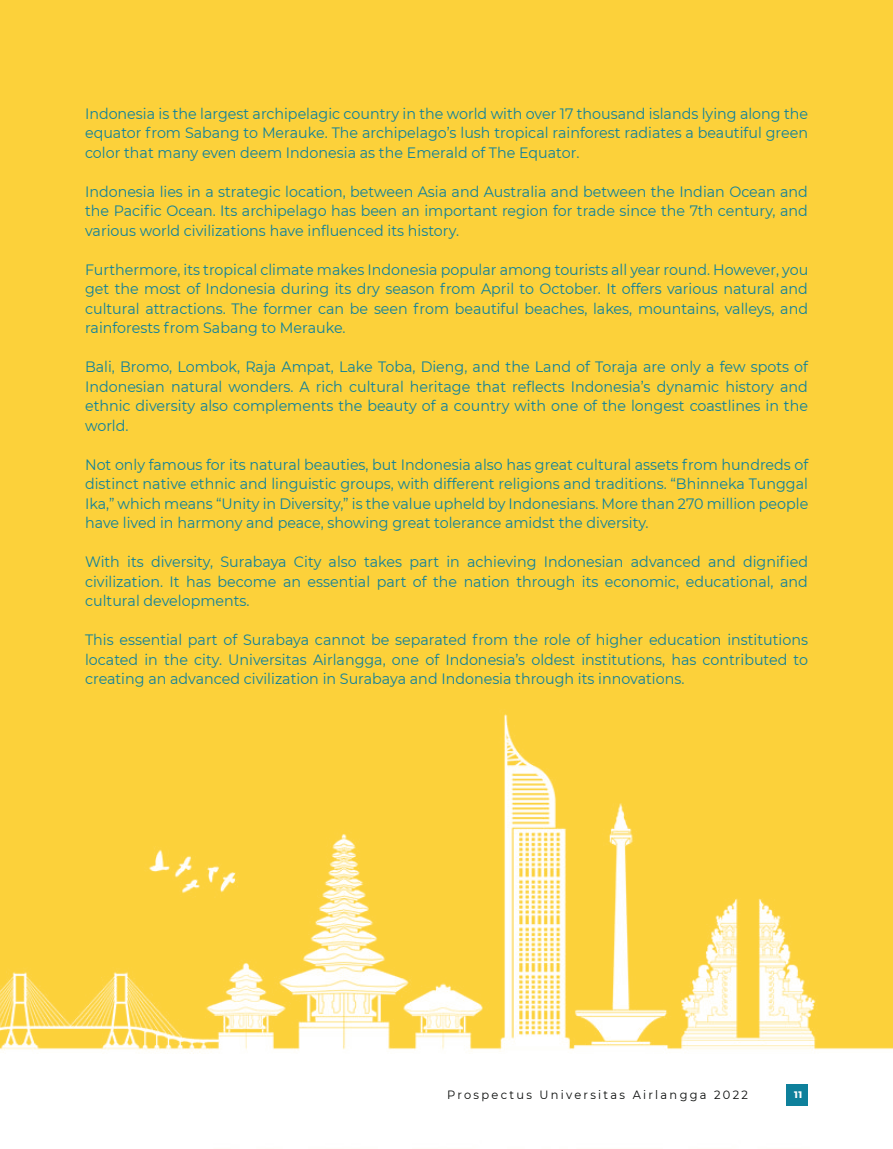
<style>
.page{position:relative;width:893px;height:1149px;background:#fff}
.page>*{position:absolute;margin:0;border:0;box-sizing:border-box;transform-origin:0 0}
.t1{font:15px/19.5px "Montserrat";color:#0f819c;text-align:justify;scale:.95 1}
.t2{font:12px "Montserrat";letter-spacing:.2em;color:#080a09;scale:.95 1}
.t3{font:800 9.6px "Montserrat";color:#fff;scale:.95 1}
</style>
<div class="page">
<div style="left:0;top:0;width:893px;height:1148px;background:#fcd13a"></div>
<img style="left:0;top:714px;width:893px;height:434px">
<div style="left:786px;top:1083px;width:22px;height:22px;background:#0e809b"></div>
<p class="t1" style="left:85px;top:103px;width:763px">Indonesia is the largest archipelagic country in the world with over 17 thousand islands lying along the equator from Sabang to Merauke. The archipelago’s lush tropical rainforest radiates a beautiful green color that many even deem Indonesia as the Emerald of The Equator.</p>
<p class="t1" style="left:85px;top:181px;width:762px">Indonesia lies in a strategic location, between Asia and Australia and between the Indian Ocean and the Pacific Ocean. Its archipelago has been an important region for trade since the 7th century, and various world civilizations have influenced its history.</p>
<p class="t1" style="left:85px;top:259px;width:763px">Furthermore, its tropical climate makes Indonesia popular among tourists all year round. However, you get the most of Indonesia during its dry season from April to October. It offers various natural and cultural attractions. The former can be seen from beautiful beaches, lakes, mountains, valleys, and rainforests from Sabang to Merauke.</p>
<p class="t1" style="left:85px;top:356px;width:763px">Bali, Bromo, Lombok, Raja Ampat, Lake Toba, Dieng, and the Land of Toraja are only a few spots of Indonesian natural wonders. A rich cultural heritage that reflects Indonesia’s dynamic history and ethnic diversity also complements the beauty of a country with one of the longest coastlines in the world.</p>
<p class="t1" style="left:85px;top:454px;width:763px">Not only famous for its natural beauties, but Indonesia also has great cultural assets from hundreds of distinct native ethnic and linguistic groups, with different religions and traditions. “Bhinneka Tunggal Ika,” which means “Unity in Diversity,” is the value upheld by Indonesians. More than 270 million people have lived in harmony and peace, showing great tolerance amidst the diversity.</p>
<p class="t1" style="left:85px;top:551px;width:762px">With its diversity, Surabaya City also takes part in achieving Indonesian advanced and dignified civilization. It has become an essential part of the nation through its economic, educational, and cultural developments.</p>
<p class="t1" style="left:85px;top:629px;width:763px">This essential part of Surabaya cannot be separated from the role of higher education institutions located in the city. Universitas Airlangga, one of Indonesia’s oldest institutions, has contributed to creating an advanced civilization in Surabaya and Indonesia through its innovations.</p>
<p class="t2" style="left:447px;top:1086px;width:318px">Prospectus Universitas Airlangga 2022</p>
<p class="t3" style="left:794px;top:1086px;width:10px">11</p>
</div>
